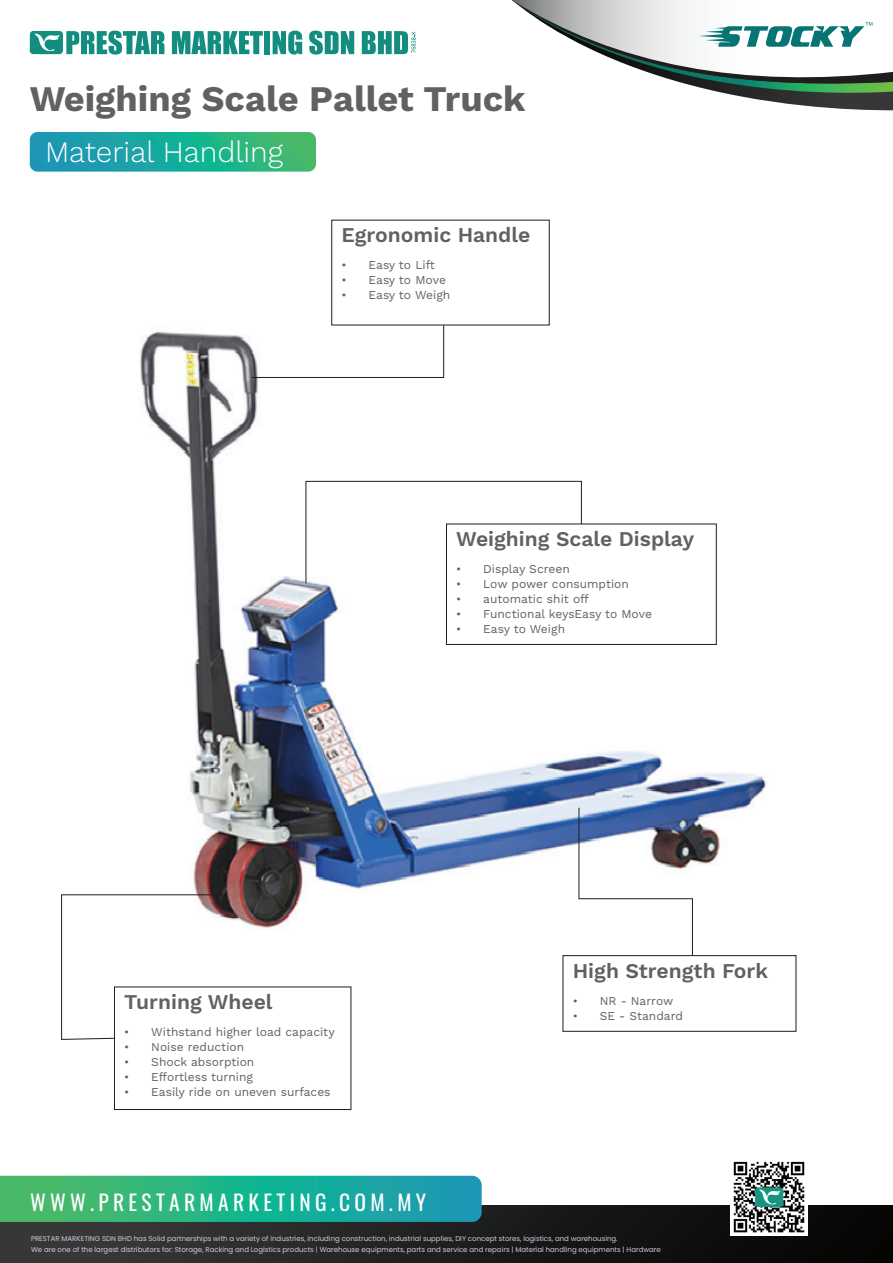
<style>
.page{position:relative;width:893px;height:1263px;background:#fff}
.page>*{position:absolute;margin:0;border:0;box-sizing:border-box;transform-origin:0 0}
.t1{font:700 36px "Work Sans";color:#606160}
.t2{font:300 29.55px "Work Sans";color:#fff}
.t3{font:21.45px "Oswald";letter-spacing:.2em;color:#fff}
.t4{font:600 21px "Work Sans";color:#606160}
.t5{font:12px "Work Sans";color:#606160}
.t6{font:7.05px/11.7px "Poppins";color:#cfcbdf}
</style>
<div class="page">
<img style="left:140px;top:325px;width:626px;height:603px">
<div style="left:0;top:1206px;width:893px;height:57px;background:linear-gradient(to right,#3b3c3c,#020302)"></div>
<svg style="left:0;top:1176px;width:482px;height:46px;background:#27af8c"></svg>
<svg style="left:172px;top:31px;width:91px;height:23px"></svg>
<div style="left:264px;top:31px;width:6px;height:23px;background:#148d81"></div>
<svg style="left:273px;top:31px;width:29px;height:24px"></svg>
<svg style="left:309px;top:31px;width:45px;height:24px"></svg>
<svg style="left:362px;top:31px;width:54px;height:23px"></svg>
<svg style="left:30px;top:31px;width:134px;height:24px"></svg>
<svg style="left:512px;top:0;width:381px;height:110px"></svg>
<svg style="left:30px;top:132px;width:286px;height:40px;background:#25ab96"></svg>
<svg style="left:61px;top:894px;width:164px;height:146px"></svg>
<div style="left:446px;top:524px;width:270px;height:121px;border:1px solid #211d1e"></div>
<div style="left:114px;top:987px;width:237px;height:123px;border:1px solid #211d1e"></div>
<svg style="left:306px;top:481px;width:276px;height:103px"></svg>
<svg style="left:251px;top:325px;width:193px;height:53px"></svg>
<svg style="left:579px;top:807px;width:114px;height:149px"></svg>
<img style="left:730px;top:1161px;width:78px;height:75px">
<h1 class="t1" style="left:30px;top:77px;width:497px">Weighing Scale Pallet Truck</h1>
<h2 class="t2" style="left:45px;top:134px;width:240px">Material Handling</h2>
<h3 class="t4" style="left:342px;top:223px;width:190px">Egronomic Handle</h3>
<h3 class="t5" style="left:342px;top:258px;width:95px">• Easy to Lift</h3>
<h3 class="t5" style="left:342px;top:273px;width:106px">• Easy to Move</h3>
<h3 class="t5" style="left:342px;top:288px;width:110px">• Easy to Weigh</h3>
<h3 class="t4" style="left:456px;top:527px;width:239px">Weighing Scale Display</h3>
<h3 class="t5" style="left:456px;top:562px;width:115px">• Display Screen</h3>
<h3 class="t5" style="left:456px;top:577px;width:174px">• Low power consumption</h3>
<h3 class="t5" style="left:456px;top:592px;width:134px">• automatic shit off</h3>
<h3 class="t5" style="left:456px;top:607px;width:197px">• Functional keysEasy to Move</h3>
<h3 class="t5" style="left:456px;top:622px;width:110px">• Easy to Weigh</h3>
<h3 class="t4" style="left:573px;top:958px;width:197px">High Strength Fork</h3>
<h3 class="t4" style="left:124px;top:990px;width:150px">Turning Wheel</h3>
<h3 class="t5" style="left:573px;top:993px;width:102px">• NR - Narrow</h3>
<h3 class="t5" style="left:573px;top:1008px;width:112px">• SE - Standard</h3>
<h3 class="t5" style="left:124px;top:1025px;width:212px">• Withstand higher load capacity</h3>
<h3 class="t5" style="left:124px;top:1040px;width:121px">• Noise reduction</h3>
<h3 class="t5" style="left:124px;top:1055px;width:132px">• Shock absorption</h3>
<h3 class="t5" style="left:124px;top:1070px;width:130px">• Effortless turning</h3>
<h3 class="t5" style="left:124px;top:1085px;width:208px">• Easily ride on uneven surfaces</h3>
<h3 class="t3" style="left:30px;top:1183px;width:397px">WWW.PRESTARMARKETING.COM.MY</h3>
<p class="t6" style="left:31px;top:1232px;width:631px">PRESTAR MARKETING SDN BHD has Solid partnerships with a variety of industries, including construction, industrial supplies, DIY concept stores, logistics, and warehousing.<br>We are one of the largest distributors for: Storage, Racking and Logistics products | Warehouse equipments, parts and service and repairs | Material handling equipments | Hardware</p>
</div>
